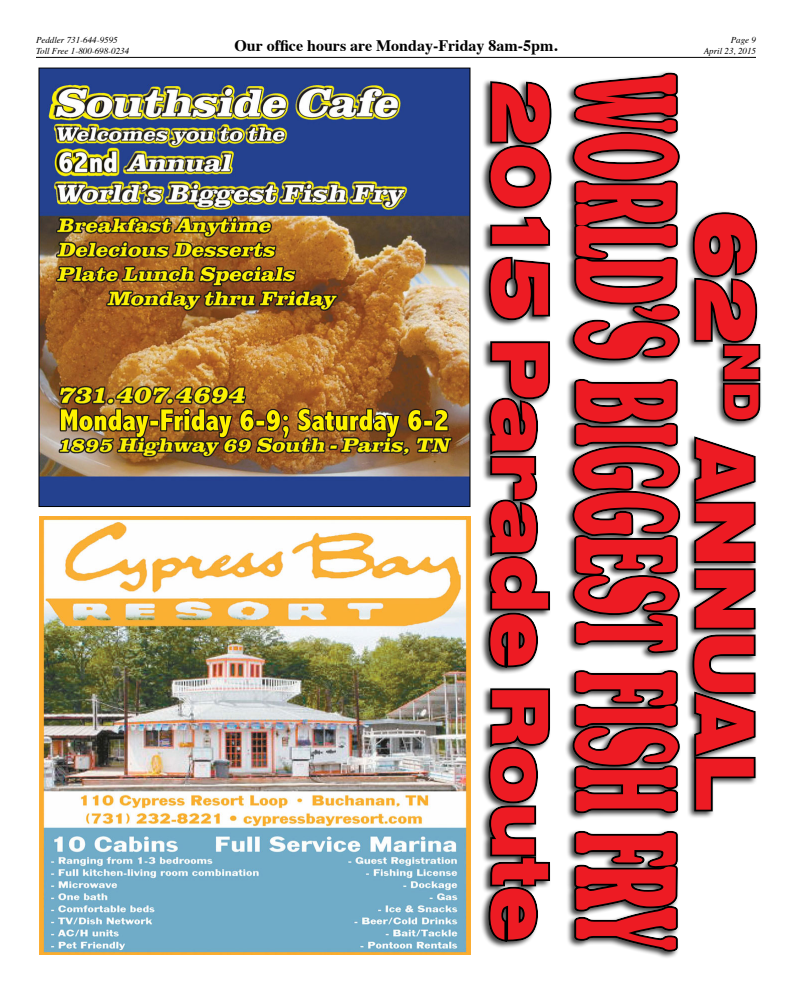
<style>
.page{position:relative;width:792px;height:990px;background:#fff}
.page>*{position:absolute;margin:0;border:0;box-sizing:border-box;transform-origin:0 0}
.t1{font:900 142.5px "Subway";color:#ed1b23;scale:.39 1}
.t2{font:86.4px "Nimbus San D Blac Exte";letter-spacing:-.005em;color:#ed1b23;scale:.81 1}
.t3{font:84px "Nimbus San D Blac Exte";color:#ed1b23;scale:.81 1}
.t4{font:700 16px "Times";color:#000}
.t5{font:italic 9px "Times";color:#000}
</style>
<div class="page">
<hr style="left:36px;top:57px;width:720px;height:1px;background:#000">
<img style="left:39px;top:516px;width:431px;height:439px">
<img style="left:41px;top:70px;width:427px;height:435px">
<img style="left:183px;top:408px;width:166px;height:24px">
<div style="left:481px;top:72px;width:280px;height:887px;background:#000;opacity:.75"></div>
<p class="t5" style="left:36px;top:32px;width:83px">Peddler 731-644-9595</p>
<p class="t5" style="left:731px;top:32px;width:27px">Page 9</p>
<p class="t5" style="left:36px;top:43px;width:95px">Toll Free 1-800-698-0234</p>
<p class="t4" style="left:235px;top:30px;width:324px">Our office hours are Monday-Friday 8am-5pm.</p>
<p class="t5" style="left:704px;top:43px;width:54px">April 23, 2015</p>
<h3 class="t3" style="left:568px;top:81px;width:1064px;rotate:90deg">2015 Parade Route</h3>
<h1 class="t1" style="left:707px;top:74px;width:2249px;rotate:90deg">WORLD’S BIGGEST FISH FRY</h1>
<h2 class="t2" style="left:774px;top:212px;width:741px;rotate:90deg">62<sup>ND</sup> ANNUAL</h2>
</div>
